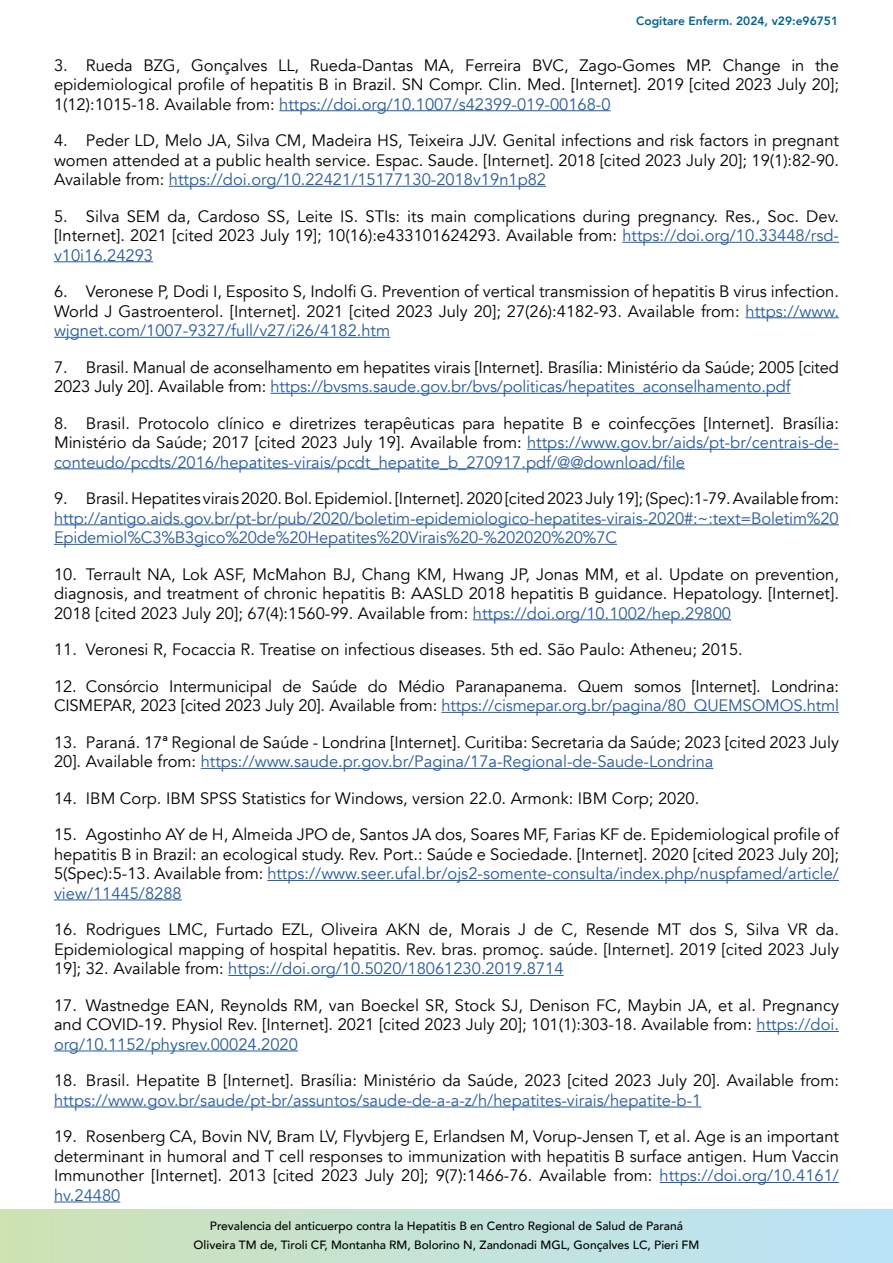
<style>
.page{position:relative;width:893px;height:1263px;background:#fff}
.page>*{position:absolute;margin:0;border:0;box-sizing:border-box;transform-origin:0 0}
.t1{font:16.5px/19.5px "Avenir";color:#000;text-align:justify}
.t2{font:16.5px/19.5px "Avenir";letter-spacing:-.01em;color:#265b9b}
.t3{font:500 12px/18.6px "Avenir";color:#000;text-align:center}
.t4{font:800 12px "Avenir";color:#00658f}
.s1{color:#265b9b}
</style>
<div class="page">
<svg style="left:0;top:1209px;width:893px;height:54px;background:#c4e2d6"></svg>
<hr style="left:279px;top:110px;width:332px;height:1px;background:#265b9b">
<hr style="left:169px;top:186px;width:377px;height:1px;background:#265b9b">
<hr style="left:622px;top:242px;width:217px;height:1px;background:#265b9b">
<hr style="left:54px;top:261px;width:99px;height:1px;background:#265b9b">
<hr style="left:745px;top:317px;width:94px;height:1px;background:#265b9b">
<hr style="left:54px;top:337px;width:336px;height:1px;background:#265b9b">
<hr style="left:271px;top:393px;width:520px;height:1px;background:#265b9b">
<hr style="left:527px;top:449px;width:312px;height:1px;background:#265b9b">
<hr style="left:54px;top:468px;width:631px;height:1px;background:#265b9b">
<hr style="left:54px;top:524px;width:785px;height:1px;background:#265b9b">
<hr style="left:54px;top:544px;width:563px;height:1px;background:#265b9b">
<hr style="left:473px;top:619px;width:258px;height:1px;background:#265b9b">
<hr style="left:441px;top:712px;width:398px;height:1px;background:#265b9b">
<hr style="left:201px;top:768px;width:512px;height:1px;background:#265b9b">
<hr style="left:267px;top:880px;width:572px;height:1px;background:#265b9b">
<hr style="left:54px;top:899px;width:128px;height:1px;background:#265b9b">
<hr style="left:228px;top:975px;width:336px;height:1px;background:#265b9b">
<hr style="left:756px;top:1031px;width:83px;height:1px;background:#265b9b">
<hr style="left:54px;top:1050px;width:244px;height:1px;background:#265b9b">
<hr style="left:54px;top:1106px;width:647px;height:1px;background:#265b9b">
<hr style="left:660px;top:1182px;width:179px;height:1px;background:#265b9b">
<hr style="left:54px;top:1201px;width:66px;height:1px;background:#265b9b">
<p class="t4" style="left:636px;top:12px;width:203px">Cogitare Enferm. 2024, v29:e96751</p>
<p class="t1" style="left:54px;top:55px;width:786px">3. Rueda BZG, Gonçalves LL, Rueda-Dantas MA, Ferreira BVC, Zago-Gomes MP. Change in the epidemiological profile of hepatitis B in Brazil. SN Compr. Clin. Med. [Internet]. 2019 [cited 2023 July 20]; 1(12):1015-18. Available from: <span class="s1">https://doi.org/10.1007/s42399-019-00168-0</span></p>
<p class="t1" style="left:54px;top:131px;width:786px">4. Peder LD, Melo JA, Silva CM, Madeira HS, Teixeira JJV. Genital infections and risk factors in pregnant women attended at a public health service. Espac. Saude. [Internet]. 2018 [cited 2023 July 20]; 19(1):82-90.<br>Available from: <span class="s1">https://doi.org/10.22421/15177130-2018v19n1p82</span></p>
<p class="t1" style="left:54px;top:206px;width:786px">5. Silva SEM da, Cardoso SS, Leite IS. STIs: its main complications during pregnancy. Res., Soc. Dev. [Internet]. 2021 [cited 2023 July 19]; 10(16):e433101624293. Available from: <span class="s1">https://doi.org/10.33448/rsd&shy;v10i16.24293</span></p>
<p class="t1" style="left:54px;top:282px;width:786px">6. Veronese P, Dodi I, Esposito S, Indolfi G. Prevention of vertical transmission of hepatitis B virus infection.<br>World J Gastroenterol. [Internet]. 2021 [cited 2023 July 20]; 27(26):4182-93. Available from: <span class="s1">https://www. wjgnet.com/1007-9327/full/v27/i26/4182.htm</span></p>
<p class="t1" style="left:54px;top:357px;width:786px">7. Brasil. Manual de aconselhamento em hepatites virais [Internet]. Brasília: Ministério da Saúde; 2005 [cited<br>2023 July 20]. Available from: <span class="s1">https://bvsms.saude.gov.br/bvs/politicas/hepatites_aconselhamento.pdf</span></p>
<p class="t1" style="left:54px;top:413px;width:786px">8. Brasil. Protocolo clínico e diretrizes terapêuticas para hepatite B e coinfecções [Internet]. Brasília:<br>Ministério da Saúde; 2017 [cited 2023 July 19]. Available from: <span class="s1">https://www.gov.br/aids/pt-br/centrais-de&shy;conteudo/pcdts/2016/hepatites-virais/pcdt_hepatite_b_270917.pdf/@@download/file</span></p>
<p class="t1" style="left:54px;top:489px;width:786px">9. Brasil. Hepatites virais 2020. Bol. Epidemiol. [Internet]. 2020 [cited 2023 July 19]; (Spec):1-79. Available from:</p>
<p class="t2" style="left:54px;top:508px;width:786px">http://antigo.aids.gov.br/pt-br/pub/2020/boletim-epidemiologico-hepatites-virais-2020#:~:text=Boletim%20<br>Epidemiol%C3%B3gico%20de%20Hepatites%20Virais%20-%202020%20%7C</p>
<p class="t1" style="left:54px;top:565px;width:786px">10. Terrault NA, Lok ASF, McMahon BJ, Chang KM, Hwang JP, Jonas MM, et al. Update on prevention, diagnosis, and treatment of chronic hepatitis B: AASLD 2018 hepatitis B guidance. Hepatology. [Internet].<br>2018 [cited 2023 July 20]; 67(4):1560-99. Available from: <span class="s1">https://doi.org/10.1002/hep.29800</span></p>
<p class="t1" style="left:54px;top:640px;width:690px">11. Veronesi R, Focaccia R. Treatise on infectious diseases. 5th ed. São Paulo: Atheneu; 2015.</p>
<p class="t1" style="left:54px;top:677px;width:786px">12. Consórcio Intermunicipal de Saúde do Médio Paranapanema. Quem somos [Internet]. Londrina:<br>CISMEPAR, 2023 [cited 2023 July 20]. Available from: <span class="s1">https://cismepar.org.br/pagina/80_QUEMSOMOS.html</span></p>
<p class="t1" style="left:54px;top:733px;width:786px">13. Paraná. 17ª Regional de Saúde - Londrina [Internet]. Curitiba: Secretaria da Saúde; 2023 [cited 2023 July<br>20]. Available from: <span class="s1">https://www.saude.pr.gov.br/Pagina/17a-Regional-de-Saude-Londrina</span></p>
<p class="t1" style="left:54px;top:789px;width:647px">14. IBM Corp. IBM SPSS Statistics for Windows, version 22.0. Armonk: IBM Corp; 2020.</p>
<p class="t1" style="left:54px;top:825px;width:786px">15. Agostinho AY de H, Almeida JPO de, Santos JA dos, Soares MF, Farias KF de. Epidemiological profile of hepatitis B in Brazil: an ecological study. Rev. Port.: Saúde e Sociedade. [Internet]. 2020 [cited 2023 July 20]; 5(Spec):5-13. Available from: <span class="s1">https://www.seer.ufal.br/ojs2-somente-consulta/index.php/nuspfamed/article/ view/11445/8288</span></p>
<p class="t1" style="left:54px;top:920px;width:786px">16. Rodrigues LMC, Furtado EZL, Oliveira AKN de, Morais J de C, Resende MT dos S, Silva VR da.<br>Epidemiological mapping of hospital hepatitis. Rev. bras. promoç. saúde. [Internet]. 2019 [cited 2023 July 19]; 32. Available from: <span class="s1">https://doi.org/10.5020/18061230.2019.8714</span></p>
<p class="t1" style="left:54px;top:996px;width:786px">17. Wastnedge EAN, Reynolds RM, van Boeckel SR, Stock SJ, Denison FC, Maybin JA, et al. Pregnancy and COVID-19. Physiol Rev. [Internet]. 2021 [cited 2023 July 20]; 101(1):303-18. Available from: <span class="s1">https://doi. org/10.1152/physrev.00024.2020</span></p>
<p class="t1" style="left:54px;top:1071px;width:786px">18. Brasil. Hepatite B [Internet]. Brasília: Ministério da Saúde, 2023 [cited 2023 July 20]. Available from:</p>
<p class="t2" style="left:54px;top:1091px;width:649px">https://www.gov.br/saude/pt-br/assuntos/saude-de-a-a-z/h/hepatites-virais/hepatite-b-1</p>
<p class="t1" style="left:54px;top:1127px;width:786px">19. Rosenberg CA, Bovin NV, Bram LV, Flyvbjerg E, Erlandsen M, Vorup-Jensen T, et al. Age is an important determinant in humoral and T cell responses to immunization with hepatitis B surface antigen. Hum Vaccin Immunother [Internet]. 2013 [cited 2023 July 20]; 9(7):1466-76. Available from: <span class="s1">https://doi.org/10.4161/ hv.24480</span></p>
<p class="t3" style="left:194px;top:1216px;width:507px">Prevalencia del anticuerpo contra la Hepatitis B en Centro Regional de Salud de Paraná<br>Oliveira TM de, Tiroli CF, Montanha RM, Bolorino N, Zandonadi MGL, Gonçalves LC, Pieri FM</p>
</div>
